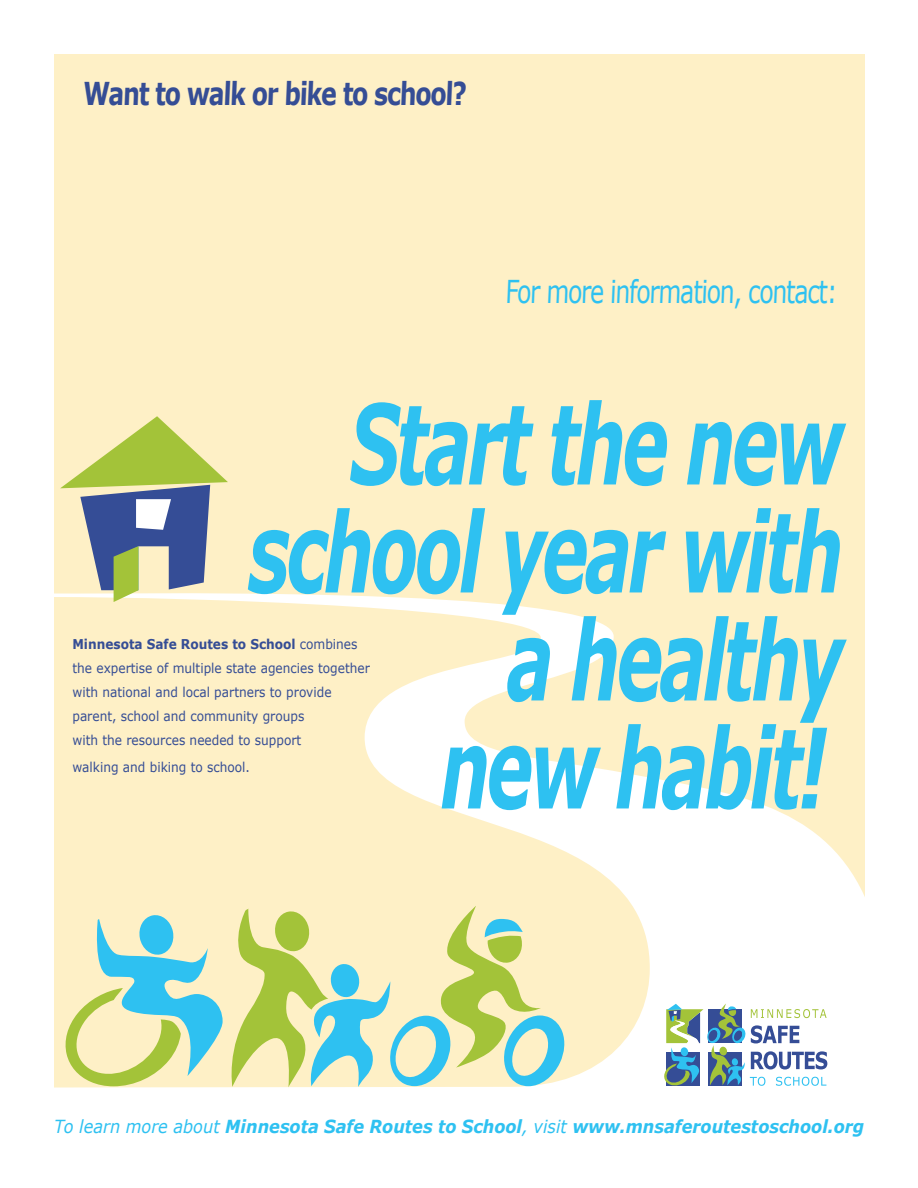
<style>
.page{position:relative;width:918px;height:1188px;background:#fff}
.page>*{position:absolute;margin:0;border:0;box-sizing:border-box;transform-origin:0 0}
.t1{font:italic 700 111px/108px "Verdana";letter-spacing:-.05em;color:#2ec1f1;text-align:right;scale:.63 1}
.t2{font:31.5px "Verdana";color:#2ec1f1;scale:.75 1}
.t3{font:700 31.5px "Verdana";color:#354d95;scale:.75 1}
.t4{font:italic 700 18px "Verdana";color:#2ec1f1;scale:.9 1}
.t5{font:13.5px/24px "Verdana";color:#354d95;scale:.9 1}
.s1{color:#fef0c6}
.s2{font-weight:700}
.s3{font-weight:400}
</style>
<div class="page">
<div style="left:54px;top:54px;width:810px;height:1080px;background:#fef0c6"></div>
<svg style="left:54px;top:583px;width:811px;height:551px"></svg>
<svg style="left:60px;top:416px;width:168px;height:186px"></svg>
<svg style="left:397px;top:1096px;width:103px;height:7px"></svg>
<svg style="left:63px;top:905px;width:503px;height:184px"></svg>
<svg style="left:662px;top:1004px;width:165px;height:85px;background:#b3c7cd"></svg>
<p class="t3" style="left:83px;top:73px;width:516px">Want to walk or bike to school?</p>
<p class="t2" style="left:505px;top:272px;width:447px">For more information, contact:</p>
<p class="t1" style="left:248px;top:388px;width:956px">Start the new school year with a healthy<br>new habit!<span class="s1">.</span></p>
<p class="t5" style="left:72px;top:633px;width:332px"><span class="s2">Minnesota Safe Routes to School</span> combines the expertise of multiple state agencies together with national and local partners to provide parent, school and community groups<br>with the resources needed to support</p>
<p class="t5" style="left:72px;top:756px;width:199px">walking and biking to school.</p>
<p class="t4" style="left:54px;top:1115px;width:902px"><span class="s3">To learn more about</span> Minnesota Safe Routes to School<span class="s3">, visit</span> www.mnsaferoutestoschool.org</p>
</div>
